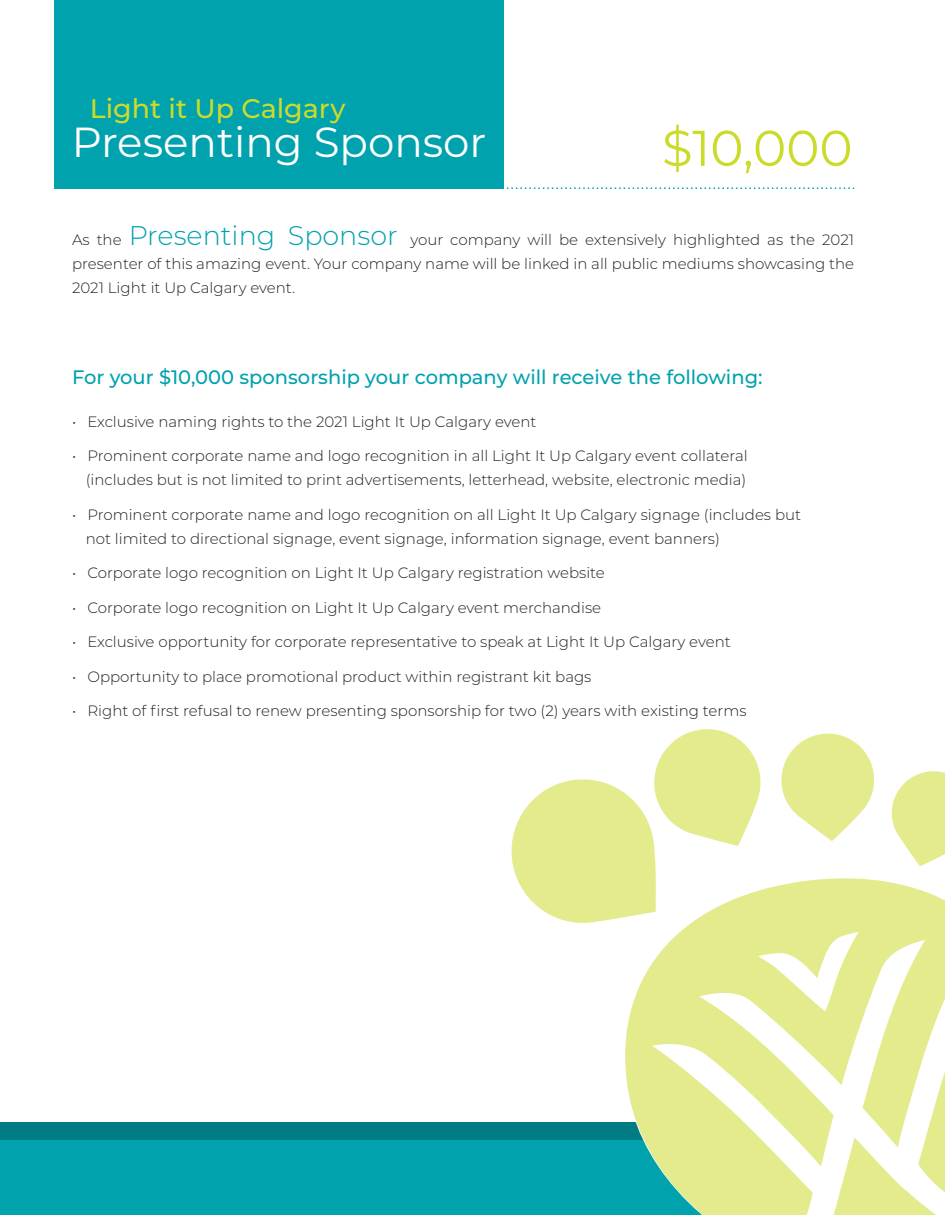
<style>
.page{position:relative;width:945px;height:1215px;background:#fff}
.page>*{position:absolute;margin:0;border:0;box-sizing:border-box;transform-origin:0 0}
.t1{font:50.1px "Montserrat";color:#ccdb29}
.t2{font:42px "Montserrat";color:#fff}
.t3{font:500 26.85px "Montserrat";color:#ccdb29}
.t4{font:500 19.5px "Montserrat";color:#00a2ae}
.t5{font:300 15px/24px "Montserrat";color:#231f20;text-align:justify}
.s1{font-size:27px;color:#00a2ae}
</style>
<div class="page">
<div style="left:0;top:1122px;width:726px;height:93px;background:#007c85"></div>
<div style="left:0;top:1140px;width:726px;height:75px;background:#00a2ae"></div>
<div style="left:54px;top:0;width:450px;height:189px;background:#00a2ae"></div>
<svg style="left:511px;top:729px;width:250px;height:194px"></svg>
<svg style="left:781px;top:733px;width:93px;height:108px"></svg>
<svg style="left:891px;top:771px;width:54px;height:95px"></svg>
<svg style="left:614px;top:867px;width:331px;height:348px;fill:#e3eb8c"></svg>
<svg style="left:809px;top:1137px;width:136px;height:78px"></svg>
<svg style="left:506px;top:187px;width:349px;height:2px"></svg>
<h3 class="t3" style="left:90px;top:89px;width:257px">Light it Up Calgary</h3>
<h2 class="t2" style="left:72px;top:114px;width:416px">Presenting Sponsor</h2>
<h1 class="t1" style="left:662px;top:114px;width:192px">$10,000</h1>
<p class="t5" style="left:72px;top:227px;width:784px">As the <span class="s1">Presenting Sponsor</span> your company will be extensively highlighted as the 2021 presenter of this amazing event. Your company name will be linked in all public mediums showcasing the 2021 Light it Up Calgary event.</p>
<h3 class="t4" style="left:72px;top:364px;width:692px">For your $10,000 sponsorship your company will receive the following:</h3>
<p class="t5" style="left:72px;top:409px;width:466px">• Exclusive naming rights to the 2021 Light It Up Calgary event</p>
<p class="t5" style="left:72px;top:444px;width:677px;text-align:right">• Prominent corporate name and logo recognition in all Light It Up Calgary event collateral (includes but is not limited to print advertisements, letterhead, website, electronic media)</p>
<p class="t5" style="left:86px;top:502px;width:717px;text-indent:-14px">• Prominent corporate name and logo recognition on all Light It Up Calgary signage (includes but not limited to directional signage, event signage, information signage, event banners)</p>
<p class="t5" style="left:72px;top:561px;width:534px">• Corporate logo recognition on Light It Up Calgary registration website</p>
<p class="t5" style="left:72px;top:595px;width:531px">• Corporate logo recognition on Light It Up Calgary event merchandise</p>
<p class="t5" style="left:72px;top:630px;width:660px">• Exclusive opportunity for corporate representative to speak at Light It Up Calgary event</p>
<p class="t5" style="left:72px;top:664px;width:521px">• Opportunity to place promotional product within registrant kit bags</p>
<p class="t5" style="left:72px;top:699px;width:676px">• Right of first refusal to renew presenting sponsorship for two (2) years with existing terms</p>
</div>
